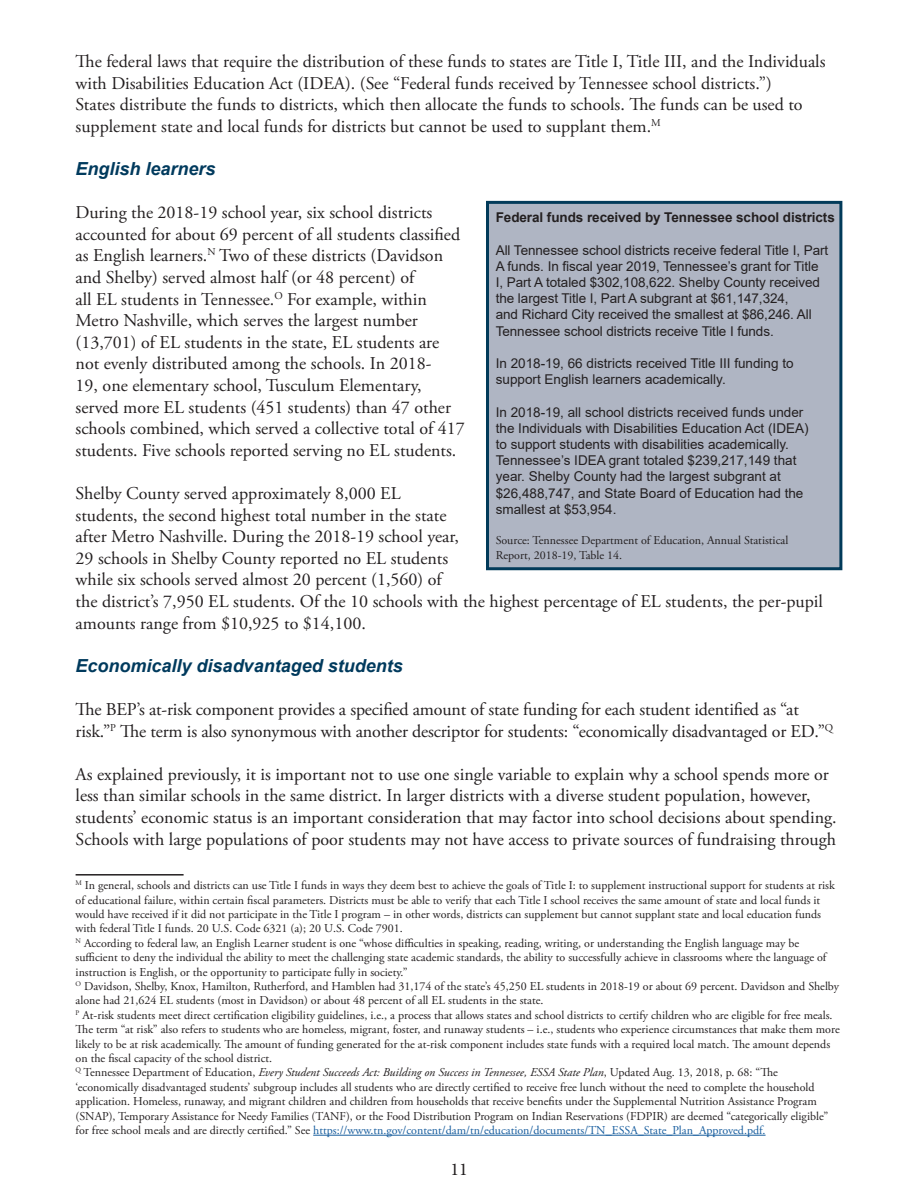
<style>
.page{position:relative;width:918px;height:1188px;background:#fff}
.page>*{position:absolute;margin:0;border:0;box-sizing:border-box;transform-origin:0 0}
.t1{font:18px/21.6px "Adobe Garamond Pro";color:#231f20}
.t2{font:italic 700 18px "Arial";color:#003a5d}
.t3{font:18px "Minion Pro";color:#231f20}
.t4{font:13.5px/16.2px "Arial";color:#231f20}
.t5{font:700 13.5px "Arial";letter-spacing:-.005em;color:#231f20}
.t6{font:12px/14.4px "Adobe Garamond Pro";color:#231f20}
.s1{font-style:italic}
.s2{color:#175d9e}
</style>
<div class="page">
<hr style="left:76px;top:874px;width:108px;height:2px;background:#231f20">
<hr style="left:313px;top:1135px;width:453px;height:1px;background:#175d9e">
<div style="left:488px;top:202px;width:353px;height:367px;background:#afb5c3"></div>
<div style="left:486px;top:201px;width:356px;height:369px;border:3px solid #023b5a"></div>
<p class="t1" style="left:76px;top:51px;width:751px">The federal laws that require the distribution of these funds to states are Title I, Title III, and the Individuals with Disabilities Education Act (IDEA). (See “Federal funds received by Tennessee school districts.”)<br>States distribute the funds to districts, which then allocate the funds to schools. The funds can be used to supplement state and local funds for districts but cannot be used to supplant them.<sup>M</sup></p>
<p class="t2" style="left:76px;top:157px;width:142px">English learners</p>
<p class="t1" style="left:76px;top:202px;width:391px">During the 2018-19 school year, six school districts accounted for about 69 percent of all students classified as English learners.<sup>N</sup> Two of these districts (Davidson and Shelby) served almost half (or 48 percent) of<br>all EL students in Tennessee.<sup>O</sup> For example, within Metro Nashville, which serves the largest number (13,701) of EL students in the state, EL students are not evenly distributed among the schools. In 2018-<br>19, one elementary school, Tusculum Elementary, served more EL students (451 students) than 47 other schools combined, which served a collective total of 417 students. Five schools reported serving no EL students.</p>
<p class="t1" style="left:76px;top:483px;width:749px">Shelby County served approximately 8,000 EL<br>students, the second highest total number in the state<br>after Metro Nashville. During the 2018-19 school year,<br>29 schools in Shelby County reported no EL students<br>while six schools served almost 20 percent (1,560) of<br>the district’s 7,950 EL students. Of the 10 schools with the highest percentage of EL students, the per-pupil amounts range from $10,925 to $14,100.</p>
<p class="t2" style="left:76px;top:654px;width:329px">Economically disadvantaged students</p>
<p class="t1" style="left:76px;top:699px;width:759px">The BEP’s at-risk component provides a specified amount of state funding for each student identified as “at risk.”<sup>P</sup> The term is also synonymous with another descriptor for students: “economically disadvantaged or ED.”<sup>Q</sup></p>
<p class="t1" style="left:76px;top:764px;width:763px">As explained previously, it is important not to use one single variable to explain why a school spends more or less than similar schools in the same district. In larger districts with a diverse student population, however, students’ economic status is an important consideration that may factor into school decisions about spending.<br>Schools with large populations of poor students may not have access to private sources of fundraising through</p>
<p class="t6" style="left:76px;top:879px;width:761px"><sup>M</sup> In general, schools and districts can use Title I funds in ways they deem best to achieve the goals of Title I: to supplement instructional support for students at risk of educational failure, within certain fiscal parameters. Districts must be able to verify that each Title I school receives the same amount of state and local funds it would have received if it did not participate in the Title I program – in other words, districts can supplement but cannot supplant state and local education funds with federal Title I funds. 20 U.S. Code 6321 (a); 20 U.S. Code 7901.</p>
<p class="t6" style="left:76px;top:936px;width:752px"><sup>N</sup> According to federal law, an English Learner student is one “whose difficulties in speaking, reading, writing, or understanding the English language may be sufficient to deny the individual the ability to meet the challenging state academic standards, the ability to successfully achieve in classrooms where the language of instruction is English, or the opportunity to participate fully in society.”</p>
<p class="t6" style="left:76px;top:979px;width:765px"><sup>O</sup> Davidson, Shelby, Knox, Hamilton, Rutherford, and Hamblen had 31,174 of the state’s 45,250 EL students in 2018-19 or about 69 percent. Davidson and Shelby alone had 21,624 EL students (most in Davidson) or about 48 percent of all EL students in the state.</p>
<p class="t6" style="left:76px;top:1008px;width:766px"><sup>P</sup> At-risk students meet direct certification eligibility guidelines, i.e., a process that allows states and school districts to certify children who are eligible for free meals.<br>The term “at risk” also refers to students who are homeless, migrant, foster, and runaway students – i.e., students who experience circumstances that make them more likely to be at risk academically. The amount of funding generated for the at-risk component includes state funds with a required local match. The amount depends on the fiscal capacity of the school district.</p>
<p class="t6" style="left:76px;top:1066px;width:754px"><sup>Q</sup> Tennessee Department of Education, <span class="s1">Every Student Succeeds Act: Building on Success in Tennessee, ESSA State Plan</span>, Updated Aug. 13, 2018, p. 68: “The ‘economically disadvantaged students’ subgroup includes all students who are directly certified to receive free lunch without the need to complete the household application. Homeless, runaway, and migrant children and children from households that receive benefits under the Supplemental Nutrition Assistance Program (SNAP), Temporary Assistance for Needy Families (TANF), or the Food Distribution Program on Indian Reservations (FDPIR) are deemed “categorically eligible” for free school meals and are directly certified.” See <span class="s2">https://www.tn.gov/content/dam/tn/education/documents/TN_ESSA_State_Plan_Approved.pdf.</span></p>
<p class="t5" style="left:496px;top:208px;width:341px">Federal funds received by Tennessee school districts</p>
<p class="t4" style="left:496px;top:242px;width:334px">All Tennessee school districts receive federal Title I, Part A funds. In fiscal year 2019, Tennessee’s grant for Title I, Part A totaled $302,108,622. Shelby County received the largest Title I, Part A subgrant at $61,147,324,<br>and Richard City received the smallest at $86,246. All Tennessee school districts receive Title I funds.</p>
<p class="t4" style="left:496px;top:355px;width:299px">In 2018-19, 66 districts received Title III funding to support English learners academically.</p>
<p class="t4" style="left:496px;top:404px;width:314px">In 2018-19, all school districts received funds under the Individuals with Disabilities Education Act (IDEA) to support students with disabilities academically.<br>Tennessee’s IDEA grant totaled $239,217,149 that year. Shelby County had the largest subgrant at $26,488,747, and State Board of Education had the smallest at $53,954.</p>
<p class="t6" style="left:496px;top:534px;width:294px">Source: Tennessee Department of Education, Annual Statistical<br>Report, 2018-19, Table 14.</p>
<h1 class="t3" style="left:450px;top:1157px;width:19px">11</h1>
</div>
